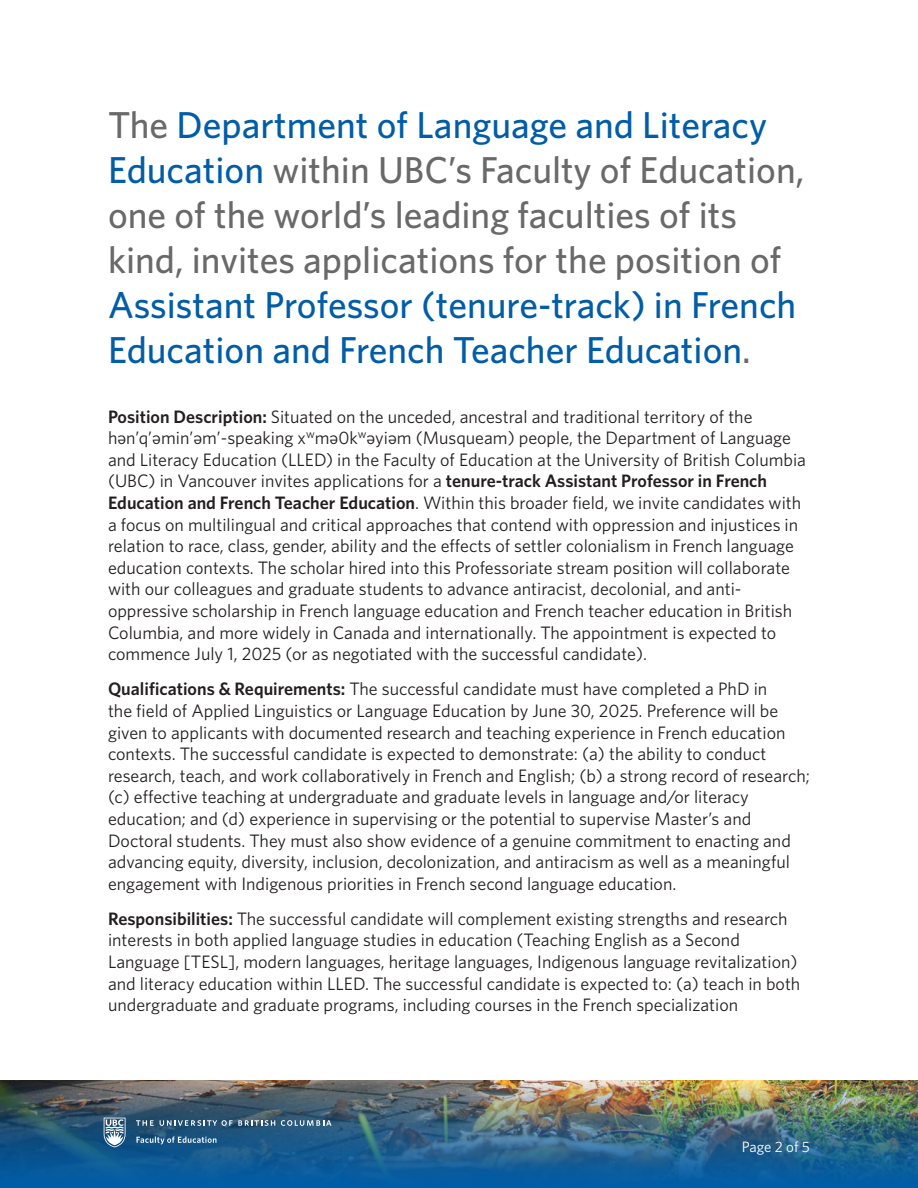
<style>
.page{position:relative;width:918px;height:1188px;background:#fff}
.page>*{position:absolute;margin:0;border:0;box-sizing:border-box;transform-origin:0 0}
.Header_one_in_Grey{font:500 37.5px/45px "Whitney";color:#015da7}
.t1{font:18px/21.6px "Whitney";color:#231f20}
.t2{font:15px "Whitney";letter-spacing:-.005em;color:#fff}
.s1{color:#696969}
.s2{font-weight:600}
</style>
<div class="page">
<img style="left:0;top:1080px;width:918px;height:108px">
<svg style="left:104px;top:1118px;width:22px;height:29px"></svg>
<svg style="left:136px;top:1120px;width:18px;height:6px"></svg>
<svg style="left:160px;top:1120px;width:115px;height:6px"></svg>
<svg style="left:281px;top:1120px;width:51px;height:6px"></svg>
<svg style="left:136px;top:1136px;width:80px;height:8px"></svg>
<p class="Header_one_in_Grey" style="left:108px;top:102px;width:698px"><span class="s1">The</span> Department of Language and Literacy Education <span class="s1">within UBC’s Faculty of Education, one of the world’s leading faculties of its kind, invites applications for the position of </span>Assistant Professor (tenure-track) in French Education and French Teacher Education<span class="s1">.</span></p>
<p class="t1" style="left:108px;top:405px;width:700px"><span class="s2">Position Description:</span> Situated on the unceded, ancestral and traditional territory of the hən’q’əmin’əm’-speaking x<sup>w</sup>mə0k<sup>w</sup>əyiəm (Musqueam) people, the Department of Language and Literacy Education (LLED) in the Faculty of Education at the University of British Columbia (UBC) in Vancouver invites applications for a <span class="s2">tenure-track Assistant Professor in French Education and French Teacher Education</span>. Within this broader field, we invite candidates with a focus on multilingual and critical approaches that contend with oppression and injustices in relation to race, class, gender, ability and the effects of settler colonialism in French language education contexts. The scholar hired into this Professoriate stream position will collaborate with our colleagues and graduate students to advance antiracist, decolonial, and anti&shy;oppressive scholarship in French language education and French teacher education in British Columbia, and more widely in Canada and internationally. The appointment is expected to commence July 1, 2025 (or as negotiated with the successful candidate).</p>
<p class="t1" style="left:108px;top:678px;width:703px"><span class="s2">Qualifications &amp; Requirements:</span> The successful candidate must have completed a PhD in<br>the field of Applied Linguistics or Language Education by June 30, 2025. Preference will be given to applicants with documented research and teaching experience in French education contexts. The successful candidate is expected to demonstrate: (a) the ability to conduct research, teach, and work collaboratively in French and English; (b) a strong record of research; (c) effective teaching at undergraduate and graduate levels in language and/or literacy education; and (d) experience in supervising or the potential to supervise Master’s and Doctoral students. They must also show evidence of a genuine commitment to enacting and advancing equity, diversity, inclusion, decolonization, and antiracism as well as a meaningful engagement with Indigenous priorities in French second language education.</p>
<p class="t1" style="left:108px;top:907px;width:694px"><span class="s2">Responsibilities:</span> The successful candidate will complement existing strengths and research interests in both applied language studies in education (Teaching English as a Second Language [TESL], modern languages, heritage languages, Indigenous language revitalization) and literacy education within LLED. The successful candidate is expected to: (a) teach in both undergraduate and graduate programs, including courses in the French specialization</p>
<p class="t2" style="left:742px;top:1137px;width:70px">Page 2 of 5</p>
</div>
